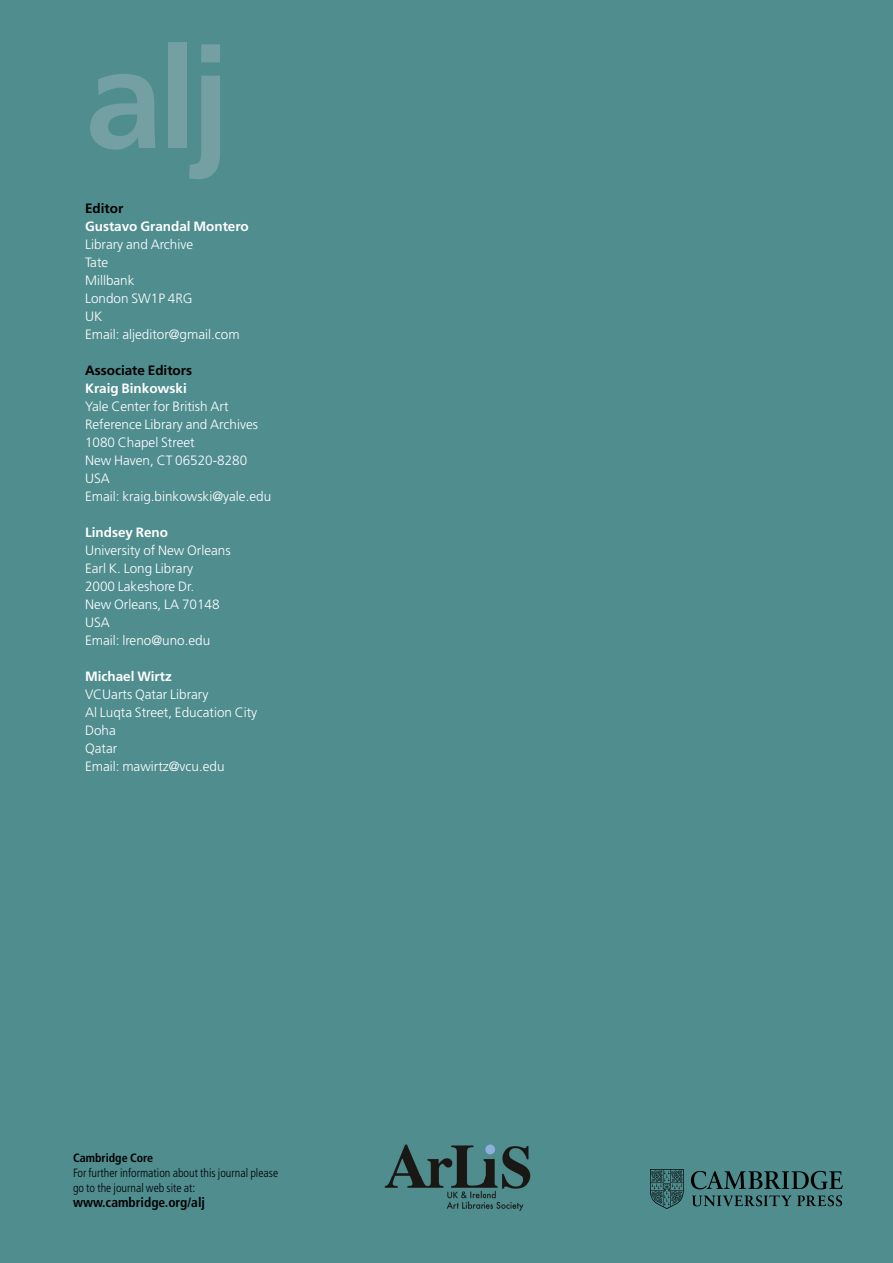
<style>
.page{position:relative;width:893px;height:1263px;background:#508d8f}
.page>*{position:absolute;margin:0;border:0;box-sizing:border-box;transform-origin:0 0}
.t1{font:700 140.7px "Frutiger LT Std";color:#74a0a3}
.t2{font:300 13.5px/18px "Frutiger LT Std";color:#fff}
.t3{font:700 13.5px "Frutiger LT Std";color:#fff}
.t4{font:700 13.5px "Frutiger LT Std";color:#000}
.t5{font:700 condensed 13.5px "Frutiger LT Std";color:#000}
.t6{font:300 condensed 12px/15px "Frutiger LT Std";color:#000}
.t7{font:700 condensed 12px "Frutiger LT Std";color:#000}
</style>
<div class="page">
<img style="left:384px;top:1144px;width:147px;height:67px">
<img style="left:651px;top:1170px;width:191px;height:38px">
<h1 class="t1" style="left:85px;top:43px;width:147px">alj</h1>
<p class="t4" style="left:85px;top:203px;width:40px">Editor</p>
<p class="t3" style="left:85px;top:221px;width:165px">Gustavo Grandal Montero</p>
<p class="t2" style="left:85px;top:236px;width:156px">Library and Archive<br>Tate<br>Millbank<br>London SW1P 4RG<br>UK<br>Email: aljeditor@gmail.com</p>
<p class="t4" style="left:85px;top:365px;width:109px">Associate Editors</p>
<p class="t3" style="left:85px;top:383px;width:103px">Kraig Binkowski</p>
<p class="t2" style="left:85px;top:398px;width:188px">Yale Center for British Art<br>Reference Library and Archives<br>1080 Chapel Street<br>New Haven, CT 06520-8280<br>USA<br>Email: kraig.binkowski@yale.edu</p>
<p class="t3" style="left:85px;top:527px;width:85px">Lindsey Reno</p>
<p class="t2" style="left:85px;top:542px;width:147px">University of New Orleans<br>Earl K. Long Library<br>2000 Lakeshore Dr.<br>New Orleans, LA 70148<br>USA<br>Email: lreno@uno.edu</p>
<p class="t3" style="left:85px;top:671px;width:88px">Michael Wirtz</p>
<p class="t2" style="left:85px;top:686px;width:174px">VCUarts Qatar Library<br>Al Luqta Street, Education City<br>Doha<br>Qatar<br>Email: mawirtz@vcu.edu</p>
<p class="t7" style="left:73px;top:1152px;width:82px">Cambridge Core</p>
<p class="t6" style="left:73px;top:1166px;width:207px">For further information about this journal please go to the journal web site at:</p>
<p class="t5" style="left:73px;top:1196px;width:133px">www.cambridge.org/alj</p>
</div>
